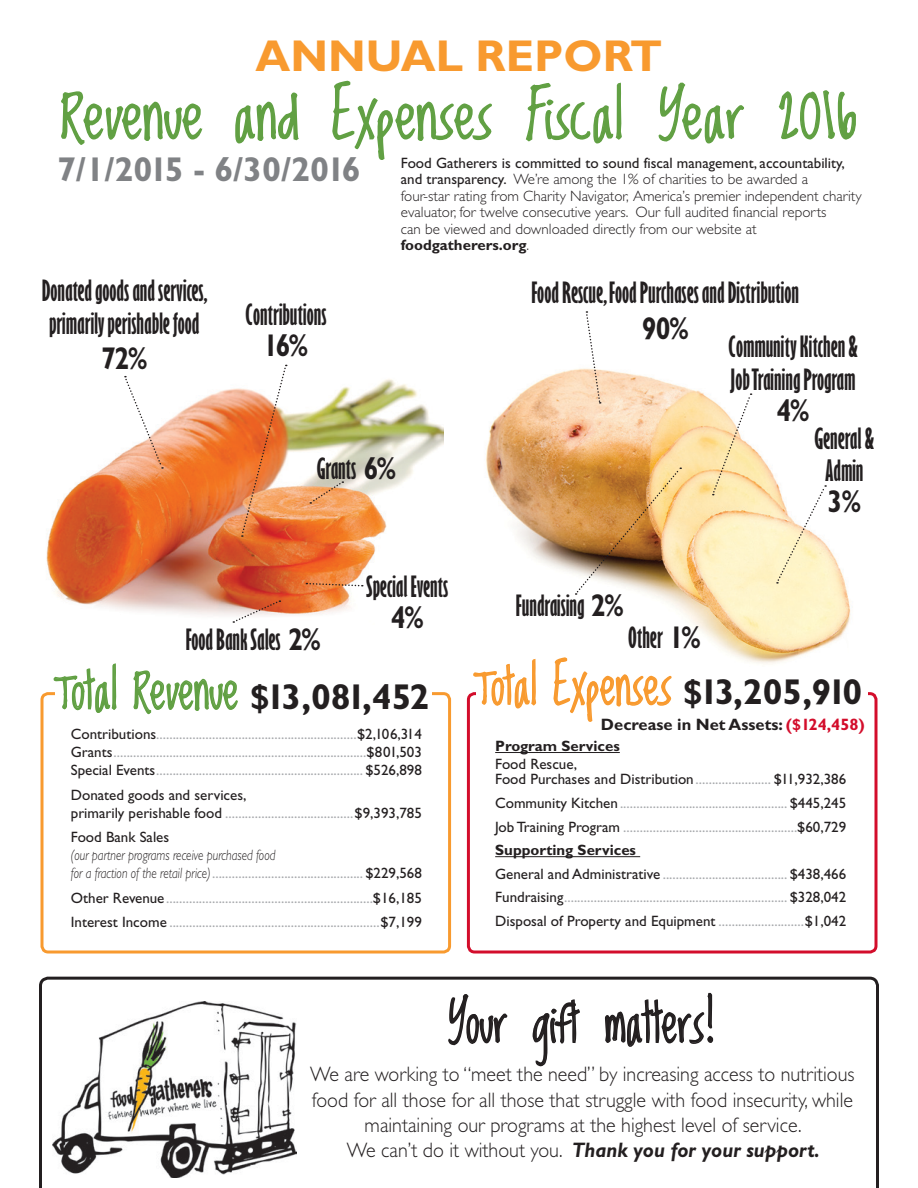
<style>
.page{position:relative;width:918px;height:1188px;background:#fff}
.page>*{position:absolute;margin:0;border:0;box-sizing:border-box;transform-origin:0 0}
.t1{font:55.5px "Lovedbythe King";color:#61a043;scale:1.1 1}
.t2{font:48px "Lovedbythe King";color:#231f20;scale:.95 1}
.t3{font:700 44.7px "Gill Sans Std";color:#f89a2f}
.t4{font:700 36px "Gill Sans Std";letter-spacing:-.09em;color:#231f20}
.t5{font:700 34.5px "Gill Sans Std";letter-spacing:-.08em;color:#808285}
.t6{font:700 31.5px "Gill Sans Std";color:#231f20;scale:.85 1}
.t7{font:27px/32.4px "Gill Sans Std Bold Extra Cond";color:#231f20}
.t8{font:300 21px/25.2px "Gill Sans Std";color:#231f20;text-align:center;scale:.95 1}
.t9{font:700 16.5px "Gill Sans Std";color:#231f20}
.t10{font:15px/23.7px "Gill Sans Std";color:#a7a9ac}
.t11{font:300 15px/16.5px "Gill Sans Std";color:#231f20}
.t12{font:15px/18px "Gill Sans Std";color:#231f20}
.t13{font:italic 300 15px/18px "Gill Sans Std";color:#231f20;scale:.8 1}
.t14{font:700 15px "Gill Sans Std";color:#231f20}
.s1{font-weight:400}
.s2{font-weight:700}
.s3{font-family:"Gill Sans Std";font-weight:700;font-size:31.5px}
.s4{font-family:"Lovedbythe King";font-weight:400;font-size:45px;color:#61a043}
.s5{font-family:"Lovedbythe King";font-weight:400;font-size:45px;color:#f89a2f}
.s6{color:#d30d2b}
.s7{color:#231f20}
.s8{color:#a7a9ac}
.s9{font-weight:400;font-style:normal;color:#a7a9ac}
.s10{font-weight:400;font-style:normal}
.s11{font-weight:700;color:#231f20}
.s12{font-weight:700;font-style:italic}
</style>
<div class="page">
<img style="left:486px;top:368px;width:365px;height:296px">
<div style="left:41px;top:692px;width:410px;height:262px;border:3px solid #f89a2f;border-radius:6px"></div>
<div style="left:467px;top:692px;width:411px;height:262px;border:3px solid #d30d2b;border-radius:6px"></div>
<svg style="left:39px;top:976px;width:840px;height:212px"></svg>
<svg style="left:61px;top:91px;width:142px;height:54px"></svg>
<svg style="left:235px;top:92px;width:64px;height:52px"></svg>
<svg style="left:332px;top:80px;width:160px;height:80px"></svg>
<svg style="left:525px;top:82px;width:97px;height:62px"></svg>
<svg style="left:658px;top:82px;width:86px;height:62px"></svg>
<svg style="left:778px;top:90px;width:78px;height:50px"></svg>
<hr style="left:495px;top:752px;width:125px;height:1px;background:#231f20">
<hr style="left:495px;top:856px;width:145px;height:1px;background:#231f20">
<img style="left:46px;top:375px;width:397px;height:248px">
<svg style="left:124px;top:376px;width:39px;height:93px"></svg>
<svg style="left:240px;top:365px;width:47px;height:172px"></svg>
<svg style="left:309px;top:481px;width:34px;height:23px"></svg>
<svg style="left:306px;top:582px;width:57px;height:5px"></svg>
<svg style="left:233px;top:600px;width:47px;height:23px"></svg>
<div style="left:55px;top:688px;width:377px;height:12px;background:#fff"></div>
<div style="left:476px;top:688px;width:391px;height:12px;background:#fff"></div>
<svg style="left:53px;top:663px;width:64px;height:50px"></svg>
<svg style="left:133px;top:670px;width:105px;height:45px"></svg>
<svg style="left:473px;top:658px;width:64px;height:51px"></svg>
<svg style="left:553px;top:657px;width:119px;height:65px"></svg>
<svg style="left:585px;top:311px;width:16px;height:93px"></svg>
<svg style="left:776px;top:485px;width:50px;height:99px"></svg>
<svg style="left:712px;top:393px;width:40px;height:102px"></svg>
<img style="left:575px;top:467px;width:106px;height:128px">
<svg style="left:447px;top:993px;width:61px;height:53px"></svg>
<svg style="left:532px;top:999px;width:50px;height:68px"></svg>
<svg style="left:604px;top:992px;width:110px;height:56px"></svg>
<img style="left:52px;top:1001px;width:244px;height:176px">
<h3 class="t3" style="left:256px;top:29px;width:408px">ANNUAL REPORT</h3>
<h1 class="t1" style="left:61px;top:87px;width:725px">Revenue and Expenses Fiscal Year 2016</h1>
<p class="t11" style="left:401px;top:155px;width:462px"><span class="s1">Food Gatherers is committed to sound fiscal management, accountability, and transparency.</span> We’re among the 1% of charities to be awarded a<br>four-star rating from Charity Navigator, America’s premier independent charity evaluator, for twelve consecutive years. Our full audited financial reports<br>can be viewed and downloaded directly from our website at <span class="s2">foodgatherers.org</span>.</p>
<h3 class="t5" style="left:57px;top:149px;width:305px">7/1/2015 - 6/30/2016</h3>
<h3 class="t7" style="left:42px;top:276px;width:167px">Donated goods and services, primarily perishable food</h3>
<h3 class="t6" style="left:101px;top:340px;width:56px">72%</h3>
<h3 class="t7" style="left:245px;top:300px;width:83px">Contributions</h3>
<h3 class="t6" style="left:264px;top:327px;width:54px">16%</h3>
<h3 class="t7" style="left:317px;top:453px;width:81px">Grants <span class="s3">6%</span></h3>
<h3 class="t7" style="left:186px;top:624px;width:137px">Food Bank Sales <span class="s3">2%</span></h3>
<h3 class="t7" style="left:366px;top:571px;width:83px">Special Events</h3>
<h3 class="t6" style="left:391px;top:599px;width:40px">4%</h3>
<h3 class="t7" style="left:531px;top:278px;width:269px">Food Rescue, Food Purchases and Distribution</h3>
<h3 class="t6" style="left:642px;top:310px;width:57px">90%</h3>
<h3 class="t7" style="left:728px;top:332px;width:131px">Community Kitchen &amp;<br>Job Training Program</h3>
<h3 class="t6" style="left:777px;top:392px;width:40px">4%</h3>
<h3 class="t7" style="left:516px;top:590px;width:109px">Fundraising <span class="s3">2%</span></h3>
<h3 class="t7" style="left:628px;top:622px;width:74px">Other <span class="s3">1%</span></h3>
<h3 class="t7" style="left:814px;top:423px;width:61px;text-align:center">General &amp;<br>Admin</h3>
<h3 class="t6" style="left:828px;top:483px;width:41px">3%</h3>
<h3 class="t4" style="left:54px;top:673px;width:810px"><span class="s4">Total Revenue</span> $13,081,452 <span class="s5">Total Expenses</span> $13,205,910</h3>
<p class="t9" style="left:601px;top:715px;width:265px">Decrease in Net Assets: <span class="s6">($124,458)</span></p>
<p class="t10" style="left:71px;top:725px;width:353px;line-height:18px;text-align:justify"><span class="s7">Contributions</span>.............................................................<span class="s7">$2,106,314<br>Grants</span>.............................................................................<span class="s7">$801,503<br>Special Events</span>............................................................... <span class="s7">$526,898</span></p>
<p class="t12" style="left:71px;top:786px;width:352px">Donated goods and services,<br>primarily perishable food <span class="s8">.......................................</span>$9,393,785</p>
<p class="t12" style="left:71px;top:828px;width:100px">Food Bank Sales</p>
<p class="t13" style="left:71px;top:846px;width:440px">(our partner programs receive purchased food<br>for a fraction of the retail price)<span class="s9">..............................................</span> <span class="s10">$229,568</span></p>
<p class="t10" style="left:71px;top:885px;width:352px;line-height:24.5px"><span class="s7">Other Revenue</span>...............................................................<span class="s7">$16,185<br>Interest Income</span> ................................................................<span class="s7">$7,199</span></p>
<p class="t14" style="left:495px;top:737px;width:126px">Program Services</p>
<p class="t12" style="left:495px;top:757px;width:353px;line-height:15px">Food Rescue,<br>Food Purchases and Distribution<span class="s8">.......................</span> $11,932,386</p>
<p class="t10" style="left:495px;top:791px;width:352px"><span class="s7">Community Kitchen</span> ................................................... <span class="s7">$445,245<br>Job Training Program</span> .....................................................<span class="s7">$60,729<br></span><span class="s11">Supporting Services<br></span><span class="s7">General and Administrative</span> ...................................... <span class="s7">$438,466<br>Fundraising</span>.................................................................... <span class="s7">$328,042<br>Disposal of Property and Equipment</span> ..........................<span class="s7">$1,042</span></p>
<h2 class="t2" style="left:448px;top:998px;width:285px">Your gift matters!</h2>
<p class="t8" style="left:310px;top:1062px;width:574px">We are working to “meet the need” by increasing access to nutritious food for all those for all those that struggle with food insecurity, while maintaining our programs at the highest level of service.<br>We can’t do it without you. <span class="s12">Thank you for your support.</span></p>
</div>
